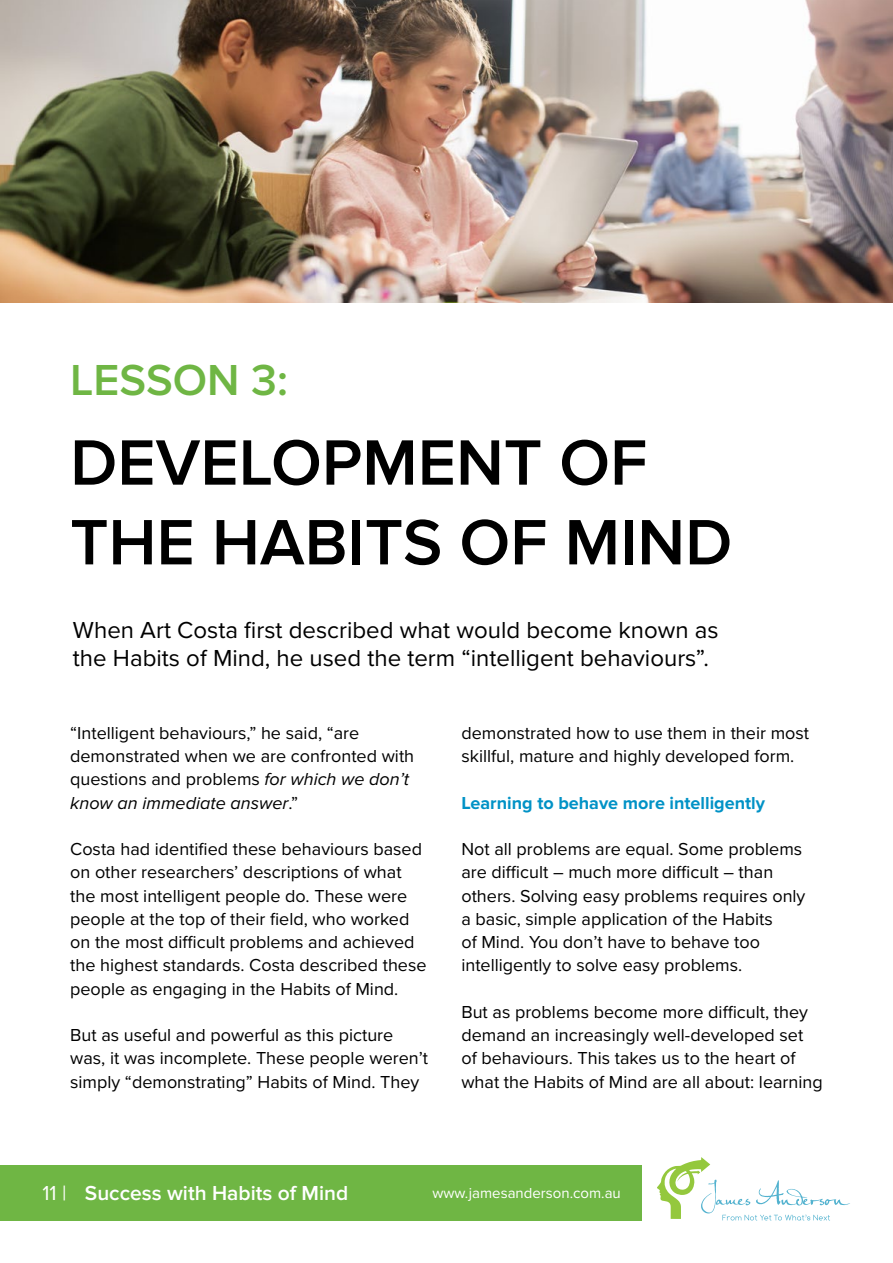
<style>
.page{position:relative;width:893px;height:1263px;background:#fff}
.page>*{position:absolute;margin:0;border:0;box-sizing:border-box;transform-origin:0 0}
.t1{font:600 66.45px/79.7px "Proxima Nova";color:#000}
.t2{font:600 45px "Proxima Nova";color:#6fb644}
.t3{font:24px/28.8px "Proxima Nova";color:#000}
.t4{font:600 21px "Proxima Nova";color:#fff}
.t5{font:18px/23.2px "Proxima Nova";color:#000}
.t6{font:700 18px "Proxima Nova";color:#0092c6}
.t7{font:15px "Proxima Nova";color:#fff}
.s1{font-style:italic}
.s2{font-weight:400}
</style>
<div class="page">
<div style="left:0;top:1165px;width:642px;height:55px;background:#6fb644"></div>
<svg style="left:657px;top:1157px;width:193px;height:63px"></svg>
<img style="left:0;top:0;width:893px;height:302px">
<h2 class="t2" style="left:70px;top:354px;width:219px">LESSON 3:</h2>
<h1 class="t1" style="left:70px;top:424px;width:664px">DEVELOPMENT OF<br>THE HABITS OF MIND</h1>
<h3 class="t3" style="left:73px;top:614px;width:647px">When Art Costa first described what would become known as the Habits of Mind, he used the term “intelligent behaviours”.</h3>
<p class="t5" style="left:70px;top:720px;width:346px">“Intelligent behaviours,” he said, “are demonstrated when we are confronted with questions and problems <span class="s1">for which we don’t know an immediate answer</span>.”</p>
<p class="t5" style="left:70px;top:837px;width:358px">Costa had identified these behaviours based on other researchers’ descriptions of what the most intelligent people do. These were people at the top of their field, who worked on the most difficult problems and achieved the highest standards. Costa described these people as engaging in the Habits of Mind.</p>
<p class="t5" style="left:70px;top:1023px;width:359px">But as useful and powerful as this picture was, it was incomplete. These people weren’t simply “demonstrating” Habits of Mind. They</p>
<p class="t5" style="left:461px;top:720px;width:349px">demonstrated how to use them in their most skillful, mature and highly developed form.</p>
<p class="t6" style="left:461px;top:792px;width:305px">Learning to behave more intelligently</p>
<p class="t5" style="left:461px;top:837px;width:346px">Not all problems are equal. Some problems are difficult – much more difficult – than others. Solving easy problems requires only a basic, simple application of the Habits<br>of Mind. You don’t have to behave too intelligently to solve easy problems.</p>
<p class="t5" style="left:461px;top:999px;width:363px">But as problems become more difficult, they demand an increasingly well-developed set of behaviours. This takes us to the heart of what the Habits of Mind are all about: learning</p>
<p class="t4" style="left:43px;top:1181px;width:307px"><span class="s2">11 |</span> Success with Habits of Mind</p>
<p class="t7" style="left:432px;top:1182px;width:190px">www.jamesanderson.com.au</p>
</div>
